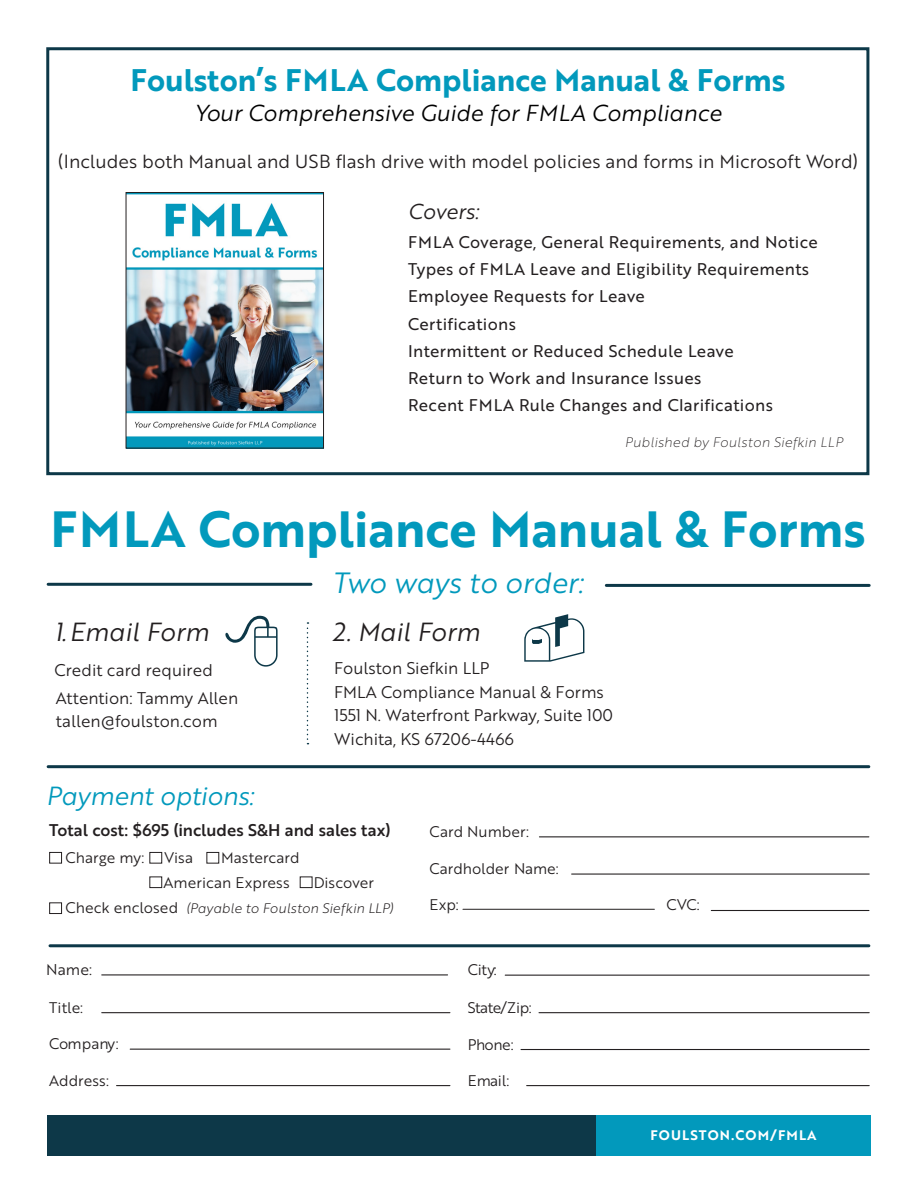
<style>
.page{position:relative;width:918px;height:1188px;background:#fff}
.page>*{position:absolute;margin:0;border:0;box-sizing:border-box;transform-origin:0 0}
.t1{font:49.5px "Brother 1816 Bold";color:#0299bc}
.t2{font:30.3px "Brother 1816 Bold";color:#0299bc}
.t3{font:28.5px "Brother 1816 Book Italic";color:#0299bc}
.t4{font:25.5px "Brother 1816 Book Italic";color:#231f20}
.t5{font:25.5px "Brother 1816 Book Italic";letter-spacing:-.01em;color:#0299bc}
.t6{font:22.5px "Brother 1816 Book Italic";color:#000}
.t7{font:21px "Brother 1816 Book Italic";color:#231f20}
.t8{font:18.45px "Brother 1816 Book";color:#231f20}
.t9{font:16.5px "Brother 1816 Regular";letter-spacing:.02em;color:#231f20}
.t10{font:16.5px/23.4px "Brother 1816 Book";color:#231f20}
.t11{font:16.5px "Brother 1816 Medium";color:#231f20}
.t12{font:15.15px "Brother 1816 Book";color:#231f20}
.t13{font:15px/25.5px "Brother 1816 Book";color:#231f20}
.t14{font:15px "Brother 1816 Book";letter-spacing:-.025em;color:#231f20}
.t15{font:13.5px "Brother 1816 Light Italic";letter-spacing:.005em;color:#231f20}
.t16{font:13.5px "Brother 1816 Thin Italic";letter-spacing:.01em;color:#231f20}
.t17{font:13.5px "Brother 1816 Bold";letter-spacing:.08em;color:#fff}
.s1{font-family:"Brother 1816 Book";font-size:15px}
</style>
<div class="page">
<svg style="left:307px;top:622px;width:1px;height:122px"></svg>
<hr style="left:48px;top:765px;width:821px;height:3px;background:#0d3848">
<div style="left:46px;top:47px;width:823px;height:428px;border:3px solid #0d3848"></div>
<img style="left:128px;top:194px;width:194px;height:253px">
<div style="left:126px;top:192px;width:198px;height:257px;border:1px solid #231f20"></div>
<hr style="left:50px;top:944px;width:819px;height:3px;background:#0d3848">
<hr style="left:102px;top:974px;width:346px;height:1px;background:#231f20">
<hr style="left:102px;top:1012px;width:348px;height:1px;background:#231f20">
<hr style="left:130px;top:1049px;width:320px;height:1px;background:#231f20">
<hr style="left:117px;top:1085px;width:333px;height:1px;background:#231f20">
<hr style="left:521px;top:1049px;width:348px;height:1px;background:#231f20">
<hr style="left:527px;top:1085px;width:342px;height:1px;background:#231f20">
<hr style="left:505px;top:975px;width:364px;height:1px;background:#231f20">
<hr style="left:539px;top:1012px;width:330px;height:1px;background:#231f20">
<div style="left:49px;top:902px;width:13px;height:12px;border:1px solid #231f20"></div>
<div style="left:49px;top:852px;width:13px;height:12px;border:1px solid #231f20"></div>
<hr style="left:539px;top:836px;width:330px;height:1px;background:#231f20">
<hr style="left:463px;top:909px;width:191px;height:1px;background:#231f20">
<hr style="left:711px;top:910px;width:158px;height:1px;background:#231f20">
<hr style="left:572px;top:874px;width:297px;height:1px;background:#231f20">
<div style="left:149px;top:852px;width:13px;height:12px;border:1px solid #231f20"></div>
<div style="left:206px;top:852px;width:13px;height:12px;border:1px solid #231f20"></div>
<div style="left:149px;top:876px;width:13px;height:12px;border:1px solid #231f20"></div>
<div style="left:300px;top:876px;width:13px;height:12px;border:1px solid #231f20"></div>
<hr style="left:606px;top:584px;width:263px;height:3px;background:#0d3848">
<hr style="left:48px;top:583px;width:263px;height:3px;background:#0d3848">
<div style="left:47px;top:1116px;width:549px;height:40px;background:#0d3848"></div>
<div style="left:596px;top:1116px;width:275px;height:40px;background:#0299bc"></div>
<p class="t2" style="left:131px;top:57px;width:656px">Foulston’s FMLA Compliance Manual &amp; Forms</p>
<p class="t6" style="left:194px;top:97px;width:529px">Your Comprehensive Guide for FMLA Compliance</p>
<p class="t8" style="left:58px;top:148px;width:802px">(Includes both Manual and USB flash drive with model policies and forms in Microsoft Word)</p>
<p class="t7" style="left:408px;top:196px;width:72px">Covers:</p>
<p class="t9" style="left:408px;top:230px;width:411px">FMLA Coverage, General Requirements, and Notice</p>
<p class="t9" style="left:408px;top:257px;width:402px">Types of FMLA Leave and Eligibility Requirements</p>
<p class="t9" style="left:408px;top:284px;width:238px">Employee Requests for Leave</p>
<p class="t9" style="left:408px;top:311px;width:109px">Certifications</p>
<p class="t9" style="left:408px;top:338px;width:327px">Intermittent or Reduced Schedule Leave</p>
<p class="t9" style="left:408px;top:365px;width:295px">Return to Work and Insurance Issues</p>
<p class="t9" style="left:408px;top:393px;width:366px">Recent FMLA Rule Changes and Clarifications</p>
<p class="t16" style="left:625px;top:432px;width:219px">Published by Foulston Siefkin LLP</p>
<p class="t1" style="left:50px;top:491px;width:817px">FMLA Compliance Manual &amp; Forms</p>
<p class="t4" style="left:55px;top:613px;width:156px">1. Email Form</p>
<p class="t10" style="left:55px;top:658px;width:160px">Credit card required</p>
<p class="t10" style="left:56px;top:685px;width:184px">Attention: Tammy Allen tallen@foulston.com</p>
<p class="t5" style="left:46px;top:777px;width:209px">Payment options:</p>
<p class="t3" style="left:332px;top:561px;width:253px">Two ways to order:</p>
<p class="t4" style="left:332px;top:613px;width:149px">2. Mail Form</p>
<p class="t10" style="left:334px;top:656px;width:280px">Foulston Siefkin LLP<br>FMLA Compliance Manual &amp; Forms<br>1551 N. Waterfront Parkway, Suite 100<br>Wichita, KS 67206-4466</p>
<p class="t11" style="left:49px;top:818px;width:343px">Total cost: $695 (includes S&amp;H and sales tax)</p>
<p class="t13" style="left:66px;top:844px;width:80px">Charge my:</p>
<p class="t13" style="left:164px;top:844px;width:30px">Visa</p>
<p class="t13" style="left:164px;top:844px;width:138px;text-indent:58px">Mastercard<br>American Express</p>
<p class="t13" style="left:314px;top:870px;width:62px">Discover</p>
<p class="t15" style="left:66px;top:898px;width:329px"><span class="s1">Check enclosed</span> (Payable to Foulston Siefkin LLP)</p>
<p class="t12" style="left:46px;top:959px;width:47px">Name:</p>
<p class="t13" style="left:49px;top:994px;width:35px">Title:</p>
<p class="t13" style="left:49px;top:1030px;width:71px">Company:</p>
<p class="t13" style="left:49px;top:1067px;width:61px">Address:</p>
<p class="t13" style="left:430px;top:818px;width:101px">Card Number:</p>
<p class="t13" style="left:429px;top:855px;width:131px">Cardholder Name:</p>
<p class="t13" style="left:430px;top:891px;width:31px">Exp:</p>
<p class="t13" style="left:667px;top:892px;width:35px">CVC:</p>
<p class="t13" style="left:468px;top:956px;width:30px">City:</p>
<p class="t14" style="left:468px;top:996px;width:65px">State/Zip:</p>
<p class="t13" style="left:468px;top:1031px;width:47px">Phone:</p>
<p class="t13" style="left:468px;top:1067px;width:43px">Email:</p>
<p class="t17" style="left:651px;top:1125px;width:168px">FOULSTON.COM/FMLA</p>
</div>
